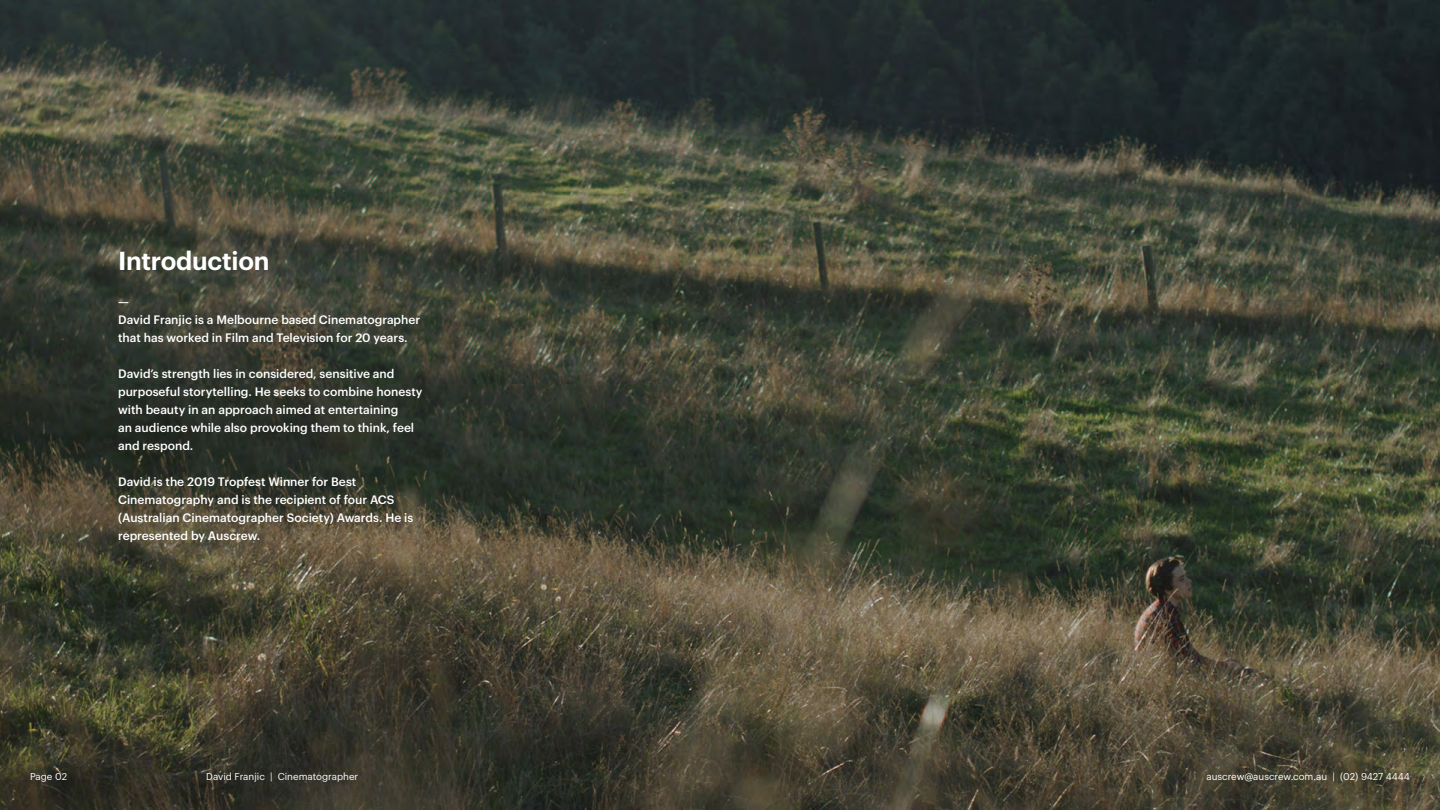
<style>
.page{position:relative;width:1440px;height:810px;background:#fff}
.page>*{position:absolute;margin:0;border:0;box-sizing:border-box;transform-origin:0 0}
.t1{font:600 25.5px "Graphik";letter-spacing:-.01em;color:#fff}
.t2{font:500 12px/18px "Graphik";color:#fff}
.t3{font:9.75px "Graphik";color:#fff}
</style>
<div class="page">
<img style="left:0;top:0;width:1440px;height:810px">
<h1 class="t1" style="left:118px;top:241px;width:153px">Introduction</h1>
<p class="t2" style="left:118px;top:292px;width:304px">—<br>David Franjic is a Melbourne based Cinematographer that has worked in Film and Television for 20 years.</p>
<p class="t2" style="left:118px;top:364px;width:306px">David’s strength lies in considered, sensitive and purposeful storytelling. He seeks to combine honesty with beauty in an approach aimed at entertaining<br>an audience while also provoking them to think, feel and respond.</p>
<p class="t2" style="left:118px;top:472px;width:297px">David is the 2019 Tropfest Winner for Best Cinematography and is the recipient of four ACS (Australian Cinematographer Society) Awards. He is represented by Auscrew.</p>
<p class="t3" style="left:30px;top:769px;width:39px">Page 02</p>
<p class="t3" style="left:206px;top:769px;width:154px">David Franjic | Cinematographer</p>
<p class="t3" style="left:1206px;top:769px;width:205px">auscrew@auscrew.com.au | (02) 9427 4444</p>
</div>
